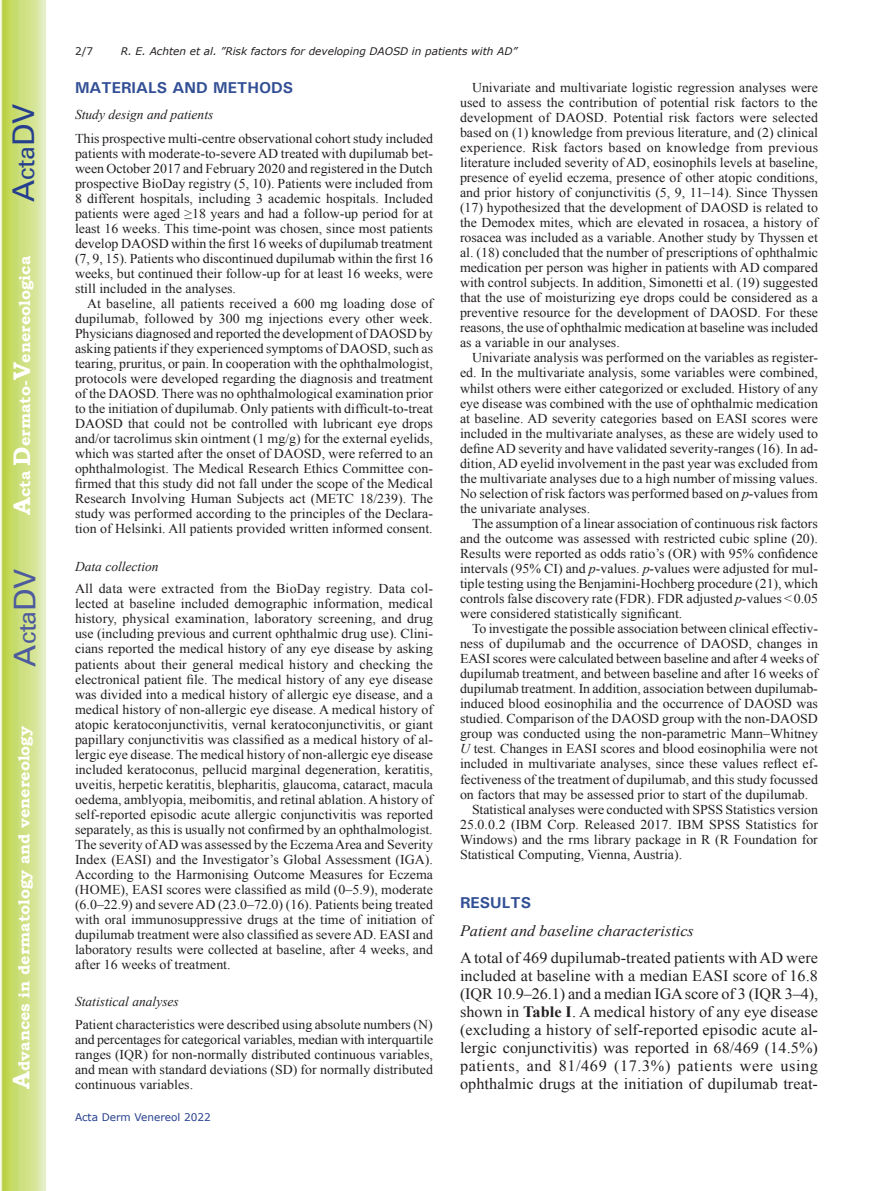
<style>
.page{position:relative;width:893px;height:1191px;background:#fff}
.page>*{position:absolute;margin:0;border:0;box-sizing:border-box;transform-origin:0 0}
.t1{font:30px "Univers";color:#4d5a9e}
.t2{font:30px "Univers";color:#253f8e}
.t3{font:15.75px/18px "Times New Roman";letter-spacing:.005em;color:#231f20;text-align:justify}
.t4{font:700 15.75px "Bookman Old Style";color:#fff}
.t5{font:italic 15.75px "Times New Roman";color:#231f20}
.t6{font:700 15.75px "Univers";color:#324f95}
.t7{font:13.5px/15px "Times New Roman";color:#231f20;text-align:justify}
.t8{font:italic 13.5px "Times New Roman";color:#231f20}
.t9{font:italic 10.5px "Verdana";color:#231f20}
.t10{font:10.5px "Verdana";color:#253f8e}
.t11{font:10.5px "Verdana";color:#231f20}
.s1{font-size:24px}
.s2{font-style:italic}
.s3{font-weight:700}
</style>
<div class="page">
<svg style="left:1px;top:0;width:45px;height:1191px;background:#cfe084"></svg>
<h1 class="t2" style="left:6px;top:202px;width:100px;rotate:-90deg">A<span class="s1">cta</span>DV</h1>
<p class="t4" style="left:15px;top:515px;width:260px;rotate:-90deg"><span class="s1">A</span>cta <span class="s1">D</span>ermato-<span class="s1">V</span>enereologica</p>
<h1 class="t1" style="left:7px;top:666px;width:100px;rotate:-90deg">A<span class="s1">cta</span>DV</h1>
<p class="t4" style="left:15px;top:1088px;width:364px;rotate:-90deg"><span class="s1">A</span>dvances in dermatology and venereology</p>
<p class="t11" style="left:75px;top:44px;width:20px">2/7</p>
<p class="t9" style="left:121px;top:44px;width:398px">R. E. Achten et al. ”Risk factors for developing DAOSD in patients with AD”</p>
<p class="t6" style="left:75px;top:78px;width:220px">MATERIALS AND METHODS</p>
<p class="t8" style="left:75px;top:105px;width:140px">Study design and patients</p>
<p class="t7" style="left:75px;top:131px;width:360px">This prospective multi-centre observational cohort study included patients with moderate-to-severe AD treated with dupilumab bet&shy;ween October 2017 and February 2020 and registered in the Dutch prospective BioDay registry (5, 10). Patients were included from 8 different hospitals, including 3 academic hospitals. Included patients were aged ≥18 years and had a follow-up period for at least 16 weeks. This time-point was chosen, since most patients develop DAOSD within the first 16 weeks of dupilumab treatment (7, 9, 15). Patients who discontinued dupilumab within the first 16 weeks, but continued their follow-up for at least 16 weeks, were still included in the analyses.</p>
<p class="t7" style="left:75px;top:296px;width:360px;text-indent:12px">At baseline, all patients received a 600 mg loading dose of dupilumab, followed by 300 mg injections every other week.<br>Physicians diagnosed and reported the development of DAOSD by asking patients if they experienced symptoms of DAOSD, such as tearing, pruritus, or pain. In cooperation with the ophthalmologist, protocols were developed regarding the diagnosis and treatment of the DAOSD. There was no ophthalmological examination prior to the initiation of dupilumab. Only patients with difficult-to-treat DAOSD that could not be controlled with lubricant eye drops and/or tacrolimus skin ointment (1 mg/g) for the external eyelids, which was started after the onset of DAOSD, were referred to an ophthalmologist. The Medical Research Ethics Committee con&shy;firmed that this study did not fall under the scope of the Medical Research Involving Human Subjects act (METC 18/239). The study was performed according to the principles of the Declara&shy;tion of Helsinki. All patients provided written informed consent.</p>
<p class="t8" style="left:75px;top:557px;width:85px">Data collection</p>
<p class="t7" style="left:75px;top:581px;width:360px">All data were extracted from the BioDay registry. Data col&shy;lected at baseline included demographic information, medical history, physical examination, laboratory screening, and drug use (including previous and current ophthalmic drug use). Clini&shy;cians reported the medical history of any eye disease by asking patients about their general medical history and checking the electronical patient file. The medical history of any eye disease was divided into a medical history of allergic eye disease, and a medical history of non-allergic eye disease. A medical history of atopic keratoconjunctivitis, vernal keratoconjunctivitis, or giant papillary conjunctivitis was classified as a medical history of al&shy;lergic eye disease. The medical history of non-allergic eye disease included keratoconus, pellucid marginal degeneration, keratitis, uveitis, herpetic keratitis, blepharitis, glaucoma, cataract, macula oedema, amblyopia, meibomitis, and retinal ablation. A history of self-reported episodic acute allergic conjunctivitis was reported separately, as this is usually not confirmed by an ophthalmologist.<br>The severity of AD was assessed by the Eczema Area and Severity Index (EASI) and the Investigator’s Global Assessment (IGA).<br>According to the Harmonising Outcome Measures for Eczema (HOME), EASI scores were classified as mild (0–5.9), moderate (6.0–22.9) and severe AD (23.0–72.0) (16). Patients being treated with oral immunosuppressive drugs at the time of initiation of dupilumab treatment were also classified as severe AD. EASI and laboratory results were collected at baseline, after 4 weeks, and after 16 weeks of treatment.</p>
<p class="t8" style="left:75px;top:992px;width:105px">Statistical analyses</p>
<p class="t7" style="left:75px;top:1016px;width:360px">Patient characteristics were described using absolute numbers (N) and percentages for categorical variables, median with interquartile ranges (IQR) for non-normally distributed continuous variables, and mean with standard deviations (SD) for normally distributed continuous variables.</p>
<p class="t10" style="left:75px;top:1110px;width:137px">Acta Derm Venereol 2022</p>
<p class="t7" style="left:460px;top:80px;width:360px;text-indent:12px">Univariate and multivariate logistic regression analyses were used to assess the contribution of potential risk factors to the development of DAOSD. Potential risk factors were selected based on (1) knowledge from previous literature, and (2) clinical experience. Risk factors based on knowledge from previous literature included severity of AD, eosinophils levels at baseline, presence of eyelid eczema, presence of other atopic conditions, and prior history of conjunctivitis (5, 9, 11–14). Since Thyssen (17) hypothesized that the development of DAOSD is related to the Demodex mites, which are elevated in rosacea, a history of rosacea was included as a variable. Another study by Thyssen et al. (18) concluded that the number of prescriptions of ophthalmic medication per person was higher in patients with AD compared with control subjects. In addition, Simonetti et al. (19) suggested that the use of moisturizing eye drops could be considered as a preventive resource for the development of DAOSD. For these reasons, the use of ophthalmic medication at baseline was included as a variable in our analyses.</p>
<p class="t7" style="left:460px;top:350px;width:360px;text-indent:12px">Univariate analysis was performed on the variables as register&shy;ed. In the multivariate analysis, some variables were combined, whilst others were either categorized or excluded. History of any eye disease was combined with the use of ophthalmic medication at baseline. AD severity categories based on EASI scores were included in the multivariate analyses, as these are widely used to define AD severity and have validated severity-ranges (16). In ad&shy;dition, AD eyelid involvement in the past year was excluded from the multivariate analyses due to a high number of missing values.<br>No selection of risk factors was performed based on <span class="s2">p</span>-values from the univariate analyses.</p>
<p class="t7" style="left:460px;top:516px;width:360px;text-indent:12px">The assumption of a linear association of continuous risk factors and the outcome was assessed with restricted cubic spline (20).<br>Results were reported as odds ratio’s (OR) with 95% confidence intervals (95% CI) and <span class="s2">p</span>-values. <span class="s2">p</span>-values were adjusted for mul&shy;tiple testing using the Benjamini-Hochberg procedure (21), which controls false discovery rate (FDR). FDR adjusted <span class="s2">p</span>-values &lt;0.05 were considered statistically significant.</p>
<p class="t7" style="left:472px;top:621px;width:346px">To investigate the possible association between clinical effectiv-</p>
<p class="t7" style="left:460px;top:636px;width:359px">ness of dupilumab and the occurrence of DAOSD, changes in</p>
<p class="t7" style="left:460px;top:651px;width:359px">EASI scores were calculated between baseline and after 4 weeks of</p>
<p class="t7" style="left:460px;top:666px;width:360px">dupilumab treatment, and between baseline and after 16 weeks of</p>
<p class="t7" style="left:460px;top:681px;width:359px">dupilumab treatment. In addition, association between dupilumab-</p>
<p class="t7" style="left:460px;top:696px;width:359px">induced blood eosinophilia and the occurrence of DAOSD was</p>
<p class="t7" style="left:460px;top:711px;width:359px">studied. Comparison of the DAOSD group with the non-DAOSD</p>
<p class="t7" style="left:460px;top:726px;width:360px">group was conducted using the non-parametric Mann–Whitney</p>
<p class="t7" style="left:460px;top:741px;width:359px"><span class="s2">U</span> test. Changes in EASI scores and blood eosinophilia were not</p>
<p class="t7" style="left:460px;top:756px;width:359px">included in multivariate analyses, since these values reflect ef-</p>
<p class="t7" style="left:460px;top:771px;width:360px">fectiveness of the treatment of dupilumab, and this study focussed</p>
<p class="t7" style="left:460px;top:786px;width:350px">on factors that may be assessed prior to start of the dupilumab.</p>
<p class="t7" style="left:472px;top:801px;width:347px">Statistical analyses were conducted with SPSS Statistics version</p>
<p class="t7" style="left:460px;top:816px;width:360px">25.0.0.2 (IBM Corp. Released 2017. IBM SPSS Statistics for</p>
<p class="t7" style="left:460px;top:831px;width:359px">Windows) and the rms library package in R (R Foundation for</p>
<p class="t7" style="left:460px;top:846px;width:224px">Statistical Computing, Vienna, Austria).</p>
<p class="t6" style="left:460px;top:892px;width:73px">RESULTS</p>
<p class="t5" style="left:460px;top:919px;width:235px">Patient and baseline characteristics</p>
<p class="t3" style="left:460px;top:948px;width:360px">A total of 469 dupilumab-treated patients with AD were included at baseline with a median EASI score of 16.8 (IQR 10.9–26.1) and a median IGA score of 3 (IQR 3–4), shown in <span class="s3">Table I</span>. A medical history of any eye disease (excluding a history of self-reported episodic acute al&shy;lergic conjunctivitis) was reported in 68/469 (14.5%) patients, and 81/469 (17.3%) patients were using ophthalmic drugs at the initiation of dupilumab treat-</p>
</div>
